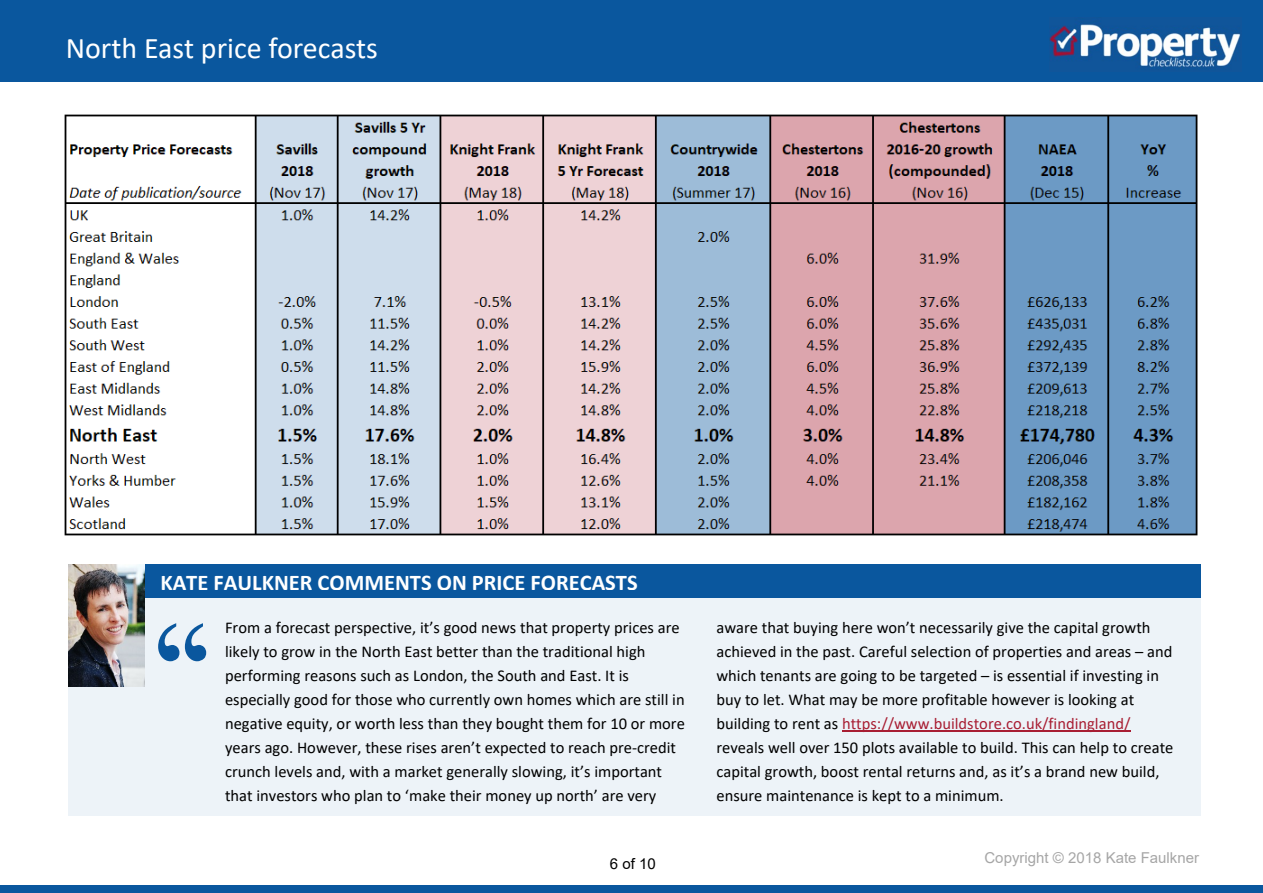
<style>
.page{position:relative;width:1263px;height:893px;background:#fff}
.page>*{position:absolute;margin:0;border:0;box-sizing:border-box;transform-origin:0 0}
.t1{font:150.45px "Times New Roman";color:#0a579e;scale:.95 1}
.t2{font:30px "Calibri";color:#fff}
.t3{font:700 22.5px "Calibri";color:#fff}
.t4{font:16.5px/24px "Calibri";color:#000}
.t5{font:15px "Arial";color:#a6a6a6}
.t6{font:15px "Arial";color:#000}
.s1{color:#a81e33}
</style>
<div class="page">
<div style="left:0;top:0;width:1263px;height:81px;background:#0a579e"></div>
<img style="left:1049px;top:21px;width:192px;height:49px">
<div style="left:0;top:885px;width:1263px;height:8px;background:#0a579e"></div>
<div style="left:68px;top:564px;width:1132px;height:251px;background:#edf3f8"></div>
<div style="left:68px;top:564px;width:1132px;height:34px;background:#0a579e"></div>
<hr style="left:842px;top:731px;width:288px;height:1px;background:#a81e33">
<img style="left:68px;top:564px;width:77px;height:123px">
<img style="left:64px;top:114px;width:1134px;height:422px">
<h2 class="t2" style="left:66px;top:35px;width:314px">North East price forecasts</h2>
<h3 class="t3" style="left:160px;top:573px;width:479px">KATE FAULKNER COMMENTS ON PRICE FORECASTS</h3>
<h1 class="t1" style="left:145px;top:621px;width:80px">‘‘</h1>
<p class="t4" style="left:225px;top:617px;width:461px">From a forecast perspective, it’s good news that property prices are likely to grow in the North East better than the traditional high performing reasons such as London, the South and East. It is especially good for those who currently own homes which are still in negative equity, or worth less than they bought them for 10 or more years ago. However, these rises aren’t expected to reach pre-credit crunch levels and, with a market generally slowing, it’s important that investors who plan to ‘make their money up north’ are very</p>
<p class="t4" style="left:716px;top:617px;width:458px">aware that buying here won’t necessarily give the capital growth achieved in the past. Careful selection of properties and areas – and which tenants are going to be targeted – is essential if investing in buy to let. What may be more profitable however is looking at building to rent as <span class="s1">https://www.buildstore.co.uk/findingland/ </span>reveals well over 150 plots available to build. This can help to create capital growth, boost rental returns and, as it’s a brand new build, ensure maintenance is kept to a minimum.</p>
<p class="t6" style="left:610px;top:858px;width:47px">6 of 10</p>
<p class="t5" style="left:984px;top:852px;width:216px">Copyright © 2018 Kate Faulkner</p>
</div>
